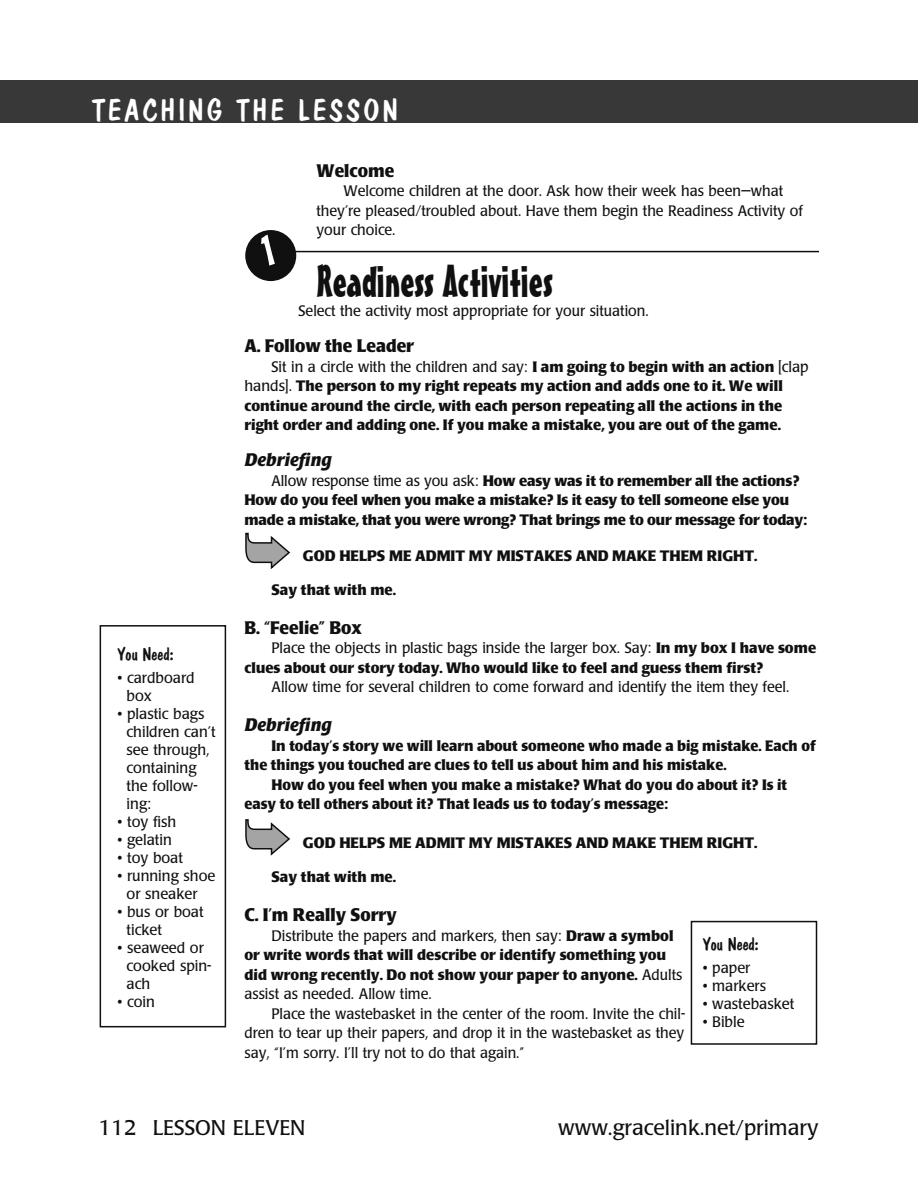
<style>
.page{position:relative;width:918px;height:1202px;background:#fff}
.page>*{position:absolute;margin:0;border:0;box-sizing:border-box;transform-origin:0 0}
.section_title{font:45px "Mister Earl BT";color:#101010}
.t1{font:30px "Dom Casual D";letter-spacing:.1em;color:#fff}
.t2{font:21px "Poppl Laudatio";color:#101010}
.subhead{font:700 18px "Poppl Laudatio";color:#101010;scale:.95 1}
.subhead-2{font:italic 700 18px "Poppl Laudatio";color:#101010}
.You_Need_head{font:18px "Dom Casual D";color:#101010}
.body{font:700 15px/19.5px "Poppl Laudatio";color:#101010}
.body-2{font:15px/19.5px "Poppl Laudatio";color:#101010;text-align:justify;scale:.95 1}
.body-3{font:700 15px/19.5px "Poppl Laudatio";color:#101010;scale:.95 1}
.You_Need_items{font:15px/18px "Poppl Laudatio";color:#101010}
.Welcome{font:15px/19.5px "Poppl Laudatio";color:#101010;scale:.95 1}
.body-Xindent{font:700 15px "Poppl Laudatio";color:#101010}
.s1{font-weight:400}
</style>
<div class="page">
<div style="left:0;top:80px;width:891px;height:43px;background:#383838"></div>
<div style="left:245px;top:230px;width:51px;height:51px;background:#101010;border-radius:50%"></div>
<svg style="left:261px;top:235px;width:14px;height:30px"></svg>
<hr style="left:292px;top:251px;width:527px;height:1px;background:#101010">
<svg style="left:245px;top:533px;width:45px;height:36px"></svg>
<div style="left:691px;top:920px;width:126px;height:124px;border:2px solid #101010"></div>
<div style="left:891px;top:80px;width:27px;height:43px;background:#383838"></div>
<div style="left:100px;top:625px;width:126px;height:402px;border:2px solid #101010"></div>
<svg style="left:245px;top:819px;width:45px;height:36px"></svg>
<p class="t1" style="left:92px;top:92px;width:307px">TEACHING THE LESSON</p>
<p class="You_Need_head" style="left:118px;top:644px;width:58px">You Need:</p>
<p class="You_Need_items" style="left:127px;top:669px;width:70px;text-indent:-9px">• cardboard box</p>
<p class="You_Need_items" style="left:127px;top:705px;width:91px;text-indent:-9px">• plastic bags children can’t see through, containing the follow&shy;ing:</p>
<p class="You_Need_items" style="left:118px;top:813px;width:60px">• toy fish</p>
<p class="You_Need_items" style="left:118px;top:831px;width:56px">• gelatin</p>
<p class="You_Need_items" style="left:118px;top:849px;width:67px">• toy boat</p>
<p class="You_Need_items" style="left:118px;top:867px;width:99px;text-align:center">• running shoe or sneaker</p>
<p class="You_Need_items" style="left:127px;top:903px;width:79px;text-indent:-9px">• bus or boat ticket</p>
<p class="You_Need_items" style="left:127px;top:939px;width:86px;text-indent:-9px">• seaweed or cooked spin&shy;ach</p>
<p class="You_Need_items" style="left:118px;top:993px;width:39px">• coin</p>
<p class="subhead" style="left:317px;top:160px;width:84px">Welcome</p>
<p class="Welcome" style="left:316px;top:182px;width:514px;text-indent:27px">Welcome children at the door. Ask how their week has been—what they’re pleased/troubled about. Have them begin the Readiness Activity of your choice.</p>
<p class="section_title" style="left:317px;top:253px;width:238px">Readiness Activities</p>
<p class="body-2" style="left:299px;top:302px;width:370px">Select the activity most appropriate for your situation.</p>
<p class="subhead" style="left:244px;top:336px;width:180px">A. Follow the Leader</p>
<p class="body" style="left:244px;top:357px;width:566px;text-indent:27px"><span class="s1">Sit in a circle with the children and say:</span> I am going to begin with an action <span class="s1">[clap hands].</span> The person to my right repeats my action and adds one to it. We will continue around the circle, with each person repeating all the actions in the right order and adding one. If you make a mistake, you are out of the game.</p>
<p class="subhead-2" style="left:244px;top:450px;width:89px">Debriefing</p>
<p class="body" style="left:244px;top:471px;width:564px;text-indent:27px"><span class="s1">Allow response time as you ask:</span> How easy was it to remember all the actions?<br>How do you feel when you make a mistake? Is it easy to tell someone else you made a mistake, that you were wrong? That brings me to our message for today:</p>
<p class="body-Xindent" style="left:303px;top:547px;width:456px">GOD HELPS ME ADMIT MY MISTAKES AND MAKE THEM RIGHT.</p>
<p class="body" style="left:272px;top:580px;width:126px">Say that with me.</p>
<p class="subhead" style="left:244px;top:617px;width:125px">B. “Feelie” Box</p>
<p class="body" style="left:245px;top:638px;width:573px;text-indent:27px"><span class="s1">Place the objects in plastic bags inside the larger box. Say:</span> In my box I have some clues about our story today. Who would like to feel and guess them first?</p>
<p class="body-2" style="left:271px;top:677px;width:547px">Allow time for several children to come forward and identify the item they feel.</p>
<p class="subhead-2" style="left:244px;top:715px;width:89px">Debriefing</p>
<p class="body-3" style="left:244px;top:736px;width:603px;text-indent:27px">In today’s story we will learn about someone who made a big mistake. Each of the things you touched are clues to tell us about him and his mistake.</p>
<p class="body-3" style="left:244px;top:775px;width:573px;text-indent:27px">How do you feel when you make a mistake? What do you do about it? Is it easy to tell others about it? That leads us to today’s message:</p>
<p class="body-Xindent" style="left:303px;top:834px;width:456px">GOD HELPS ME ADMIT MY MISTAKES AND MAKE THEM RIGHT.</p>
<p class="body" style="left:272px;top:867px;width:126px">Say that with me.</p>
<p class="subhead" style="left:244px;top:904px;width:162px">C. I’m Really Sorry</p>
<p class="body" style="left:245px;top:926px;width:439px;text-indent:27px"><span class="s1">Distribute the papers and markers, then say:</span> Draw a symbol or write words that will describe or identify something you did wrong recently. Do not show your paper to anyone. <span class="s1">Adults assist as needed. Allow time.</span></p>
<p class="body-2" style="left:245px;top:1004px;width:465px;text-indent:27px">Place the wastebasket in the center of the room. Invite the chil&shy;dren to tear up their papers, and drop it in the wastebasket as they say, “I’m sorry. I’ll try not to do that again.”</p>
<p class="You_Need_head" style="left:703px;top:933px;width:58px">You Need:</p>
<p class="You_Need_items" style="left:703px;top:958px;width:49px">• paper</p>
<p class="You_Need_items" style="left:703px;top:976px;width:65px">• markers</p>
<p class="You_Need_items" style="left:703px;top:994px;width:93px">• wastebasket</p>
<p class="You_Need_items" style="left:703px;top:1012px;width:43px">• Bible</p>
<p class="t2" style="left:99px;top:1115px;width:208px">112 LESSON ELEVEN</p>
<p class="t2" style="left:558px;top:1115px;width:262px">www.gracelink.net/primary</p>
</div>
